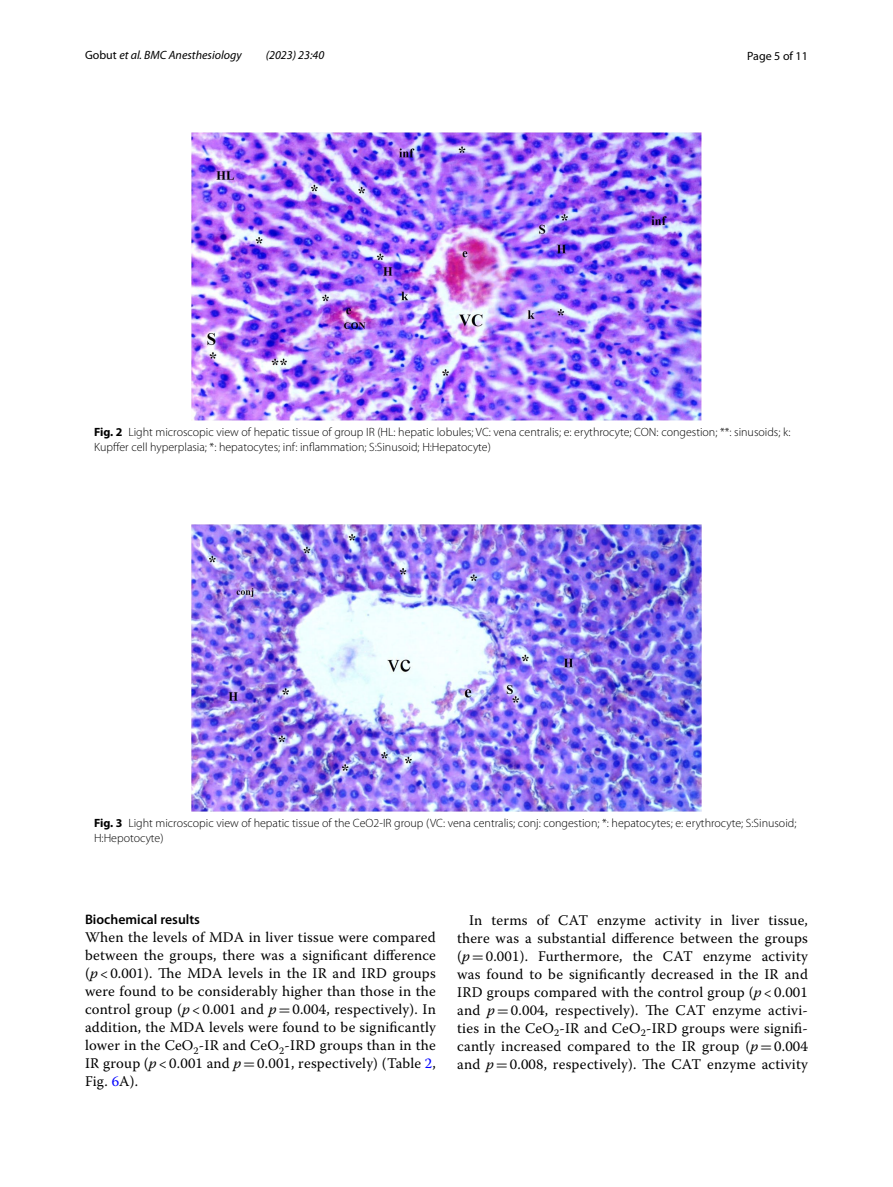
<style>
.page{position:relative;width:893px;height:1187px;background:#fff}
.page>*{position:absolute;margin:0;border:0;box-sizing:border-box;transform-origin:0 0}
.t1{font:14.7px/18px "Warnock Pro";letter-spacing:.015em;color:#000;text-align:justify}
.t2{font:600 13.8px "Myriad Pro";color:#000}
.t3{font:300 12px/15px "Myriad Pro";color:#000}
.t4{font:italic 12px "Myriad Pro";color:#000}
.t5{font:12px "Myriad Pro";color:#000}
.s1{font-style:normal}
.s2{font-weight:700}
.s3{font-style:italic}
.s4{font-family:"MTSY"}
.s5{color:#00f}
</style>
<div class="page">
<img style="left:191px;top:133px;width:511px;height:287px">
<img style="left:191px;top:524px;width:511px;height:287px">
<p class="t4" style="left:85px;top:48px;width:158px"><span class="s1">Gobut</span> et al. BMC Anesthesiology</p>
<p class="t4" style="left:266px;top:48px;width:60px">(2023) 23:40</p>
<p class="t5" style="left:747px;top:48px;width:62px">Page 5 of 11</p>
<p class="t3" style="left:94px;top:424px;width:698px"><span class="s2">Fig. 2</span> Light microscopic view of hepatic tissue of group IR (HL: hepatic lobules; VC: vena centralis; e: erythrocyte; CON: congestion; **: sinusoids; k:<br>Kupffer cell hyperplasia; *: hepatocytes; inf: inflammation; S:Sinusoid; H:Hepatocyte)</p>
<p class="t3" style="left:94px;top:815px;width:704px"><span class="s2">Fig. 3</span> Light microscopic view of hepatic tissue of the CeO2-IR group (VC: vena centralis; conj: congestion; *: hepatocytes; e: erythrocyte; S:Sinusoid;<br>H:Hepotocyte)</p>
<p class="t2" style="left:85px;top:910px;width:116px">Biochemical results</p>
<p class="t1" style="left:85px;top:928px;width:352px">When the levels of MDA in liver tissue were compared between the groups, there was a significant difference (<span class="s3">p</span> &lt; 0.001). The MDA levels in the IR and IRD groups were found to be considerably higher than those in the control group (<span class="s3">p</span> &lt; 0.001 and <span class="s3">p</span><span class="s4">=</span>0.004, respectively). In addition, the MDA levels were found to be significantly lower in the CeO<sub>2</sub>-IR and CeO<sub>2</sub>-IRD groups than in the IR group (<span class="s3">p</span> &lt; 0.001 and <span class="s3">p</span><span class="s4">=</span>0.001, respectively) (Table <span class="s5">2</span>, Fig. <span class="s5">6</span>A).</p>
<p class="t1" style="left:457px;top:910px;width:352px;text-indent:12px">In terms of CAT enzyme activity in liver tissue, there was a substantial difference between the groups (<span class="s3">p</span><span class="s4">=</span>0.001). Furthermore, the CAT enzyme activity was found to be significantly decreased in the IR and IRD groups compared with the control group (<span class="s3">p</span> &lt; 0.001 and <span class="s3">p</span><span class="s4">=</span>0.004, respectively). The CAT enzyme activi&shy;ties in the CeO<sub>2</sub>-IR and CeO<sub>2</sub>-IRD groups were signifi&shy;cantly increased compared to the IR group (<span class="s3">p</span><span class="s4">=</span>0.004 and <span class="s3">p</span><span class="s4">=</span>0.008, respectively). The CAT enzyme activity</p>
</div>
